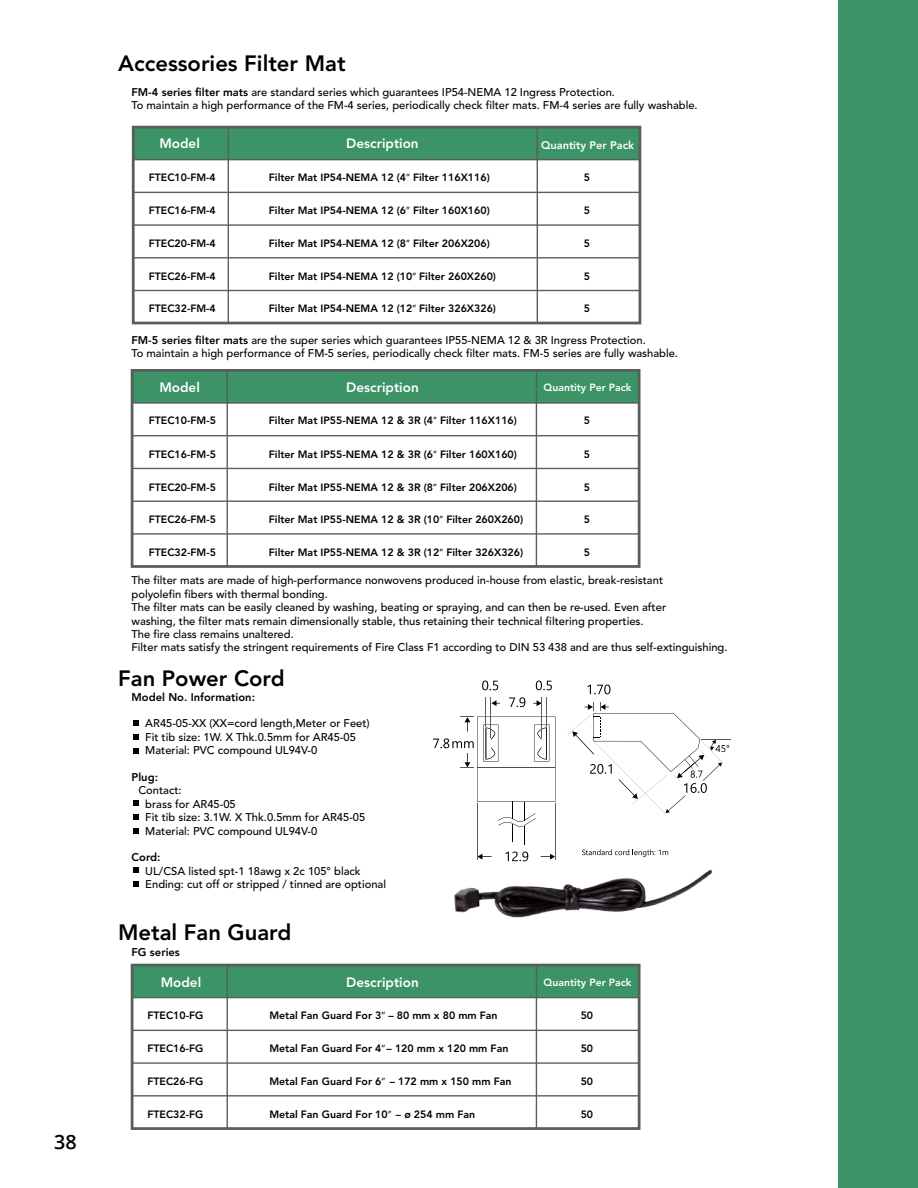
<style>
.page{position:relative;width:918px;height:1188px;background:#fff}
.page>*{position:absolute;margin:0;border:0;box-sizing:border-box;transform-origin:0 0}
.t1{font:800 22.05px "Avenir";color:#000}
.t2{font:600 19.8px "Open Sans";color:#000}
.t3{font:800 13.5px "Avenir";color:#fff}
.t4{font:500 11.1px/13.4px "Avenir";color:#000}
.t5{font:800 11.1px "Avenir";color:#000}
.t6{font:800 10.95px "Avenir";color:#fff}
.t7{font:800 10.5px "Avenir";color:#000}
.t8{font:800 10.35px "Avenir";color:#fff}
.s1{font-weight:800}
.s2{font-family:"Myriad Pro";font-weight:400}
</style>
<div class="page">
<div style="left:838px;top:0;width:80px;height:1188px;background:#3b9366"></div>
<div style="left:133px;top:126px;width:507px;height:34px;background:#3b9366"></div>
<div style="left:132px;top:126px;width:509px;height:198px;border:3px solid #585e5c"></div>
<hr style="left:133px;top:159px;width:507px;height:1px;background:#585e5c">
<hr style="left:228px;top:127px;width:1px;height:196px;background:#585e5c">
<hr style="left:537px;top:127px;width:1px;height:196px;background:#585e5c">
<hr style="left:133px;top:192px;width:507px;height:1px;background:#585e5c">
<hr style="left:133px;top:224px;width:507px;height:2px;background:#585e5c">
<hr style="left:133px;top:257px;width:507px;height:1px;background:#585e5c">
<hr style="left:132px;top:290px;width:507px;height:1px;background:#585e5c">
<div style="left:132px;top:369px;width:507px;height:34px;background:#3b9366"></div>
<div style="left:131px;top:369px;width:510px;height:199px;border:3px solid #585e5c"></div>
<hr style="left:132px;top:402px;width:507px;height:2px;background:#585e5c">
<hr style="left:227px;top:370px;width:1px;height:196px;background:#585e5c">
<hr style="left:536px;top:370px;width:1px;height:196px;background:#585e5c">
<hr style="left:132px;top:435px;width:507px;height:1px;background:#585e5c">
<hr style="left:132px;top:468px;width:507px;height:1px;background:#585e5c">
<hr style="left:132px;top:501px;width:507px;height:1px;background:#585e5c">
<hr style="left:131px;top:533px;width:507px;height:2px;background:#585e5c">
<div style="left:132px;top:964px;width:507px;height:34px;background:#3b9366"></div>
<div style="left:131px;top:964px;width:510px;height:166px;border:3px solid #585e5c"></div>
<hr style="left:132px;top:997px;width:507px;height:1px;background:#585e5c">
<hr style="left:227px;top:965px;width:1px;height:164px;background:#585e5c">
<hr style="left:536px;top:965px;width:1px;height:164px;background:#585e5c">
<hr style="left:132px;top:1030px;width:507px;height:1px;background:#585e5c">
<hr style="left:132px;top:1062px;width:507px;height:2px;background:#585e5c">
<hr style="left:132px;top:1095px;width:507px;height:2px;background:#585e5c">
<svg style="left:133px;top:720px;width:6px;height:6px"></svg>
<svg style="left:133px;top:734px;width:6px;height:6px"></svg>
<svg style="left:133px;top:748px;width:6px;height:6px"></svg>
<svg style="left:133px;top:800px;width:6px;height:6px"></svg>
<svg style="left:133px;top:814px;width:6px;height:6px"></svg>
<svg style="left:133px;top:828px;width:6px;height:6px"></svg>
<svg style="left:133px;top:868px;width:6px;height:5px"></svg>
<svg style="left:133px;top:881px;width:6px;height:6px"></svg>
<img style="left:454px;top:852px;width:259px;height:66px">
<svg style="left:541px;top:854px;width:14px;height:6px"></svg>
<svg style="left:478px;top:854px;width:14px;height:6px"></svg>
<hr style="left:555px;top:803px;width:1px;height:57px;background:#585e5c">
<hr style="left:477px;top:803px;width:1px;height:57px;background:#585e5c">
<svg style="left:588px;top:684px;width:22px;height:10px"></svg>
<svg style="left:506px;top:851px;width:22px;height:10px"></svg>
<svg style="left:433px;top:697px;width:122px;height:148px"></svg>
<svg style="left:536px;top:681px;width:16px;height:9px"></svg>
<svg style="left:482px;top:681px;width:16px;height:9px"></svg>
<svg style="left:567px;top:702px;width:163px;height:112px"></svg>
<svg style="left:582px;top:849px;width:86px;height:8px"></svg>
<h2 class="t2" style="left:54px;top:1128px;width:24px">38</h2>
<h1 class="t1" style="left:118px;top:51px;width:229px">Accessories Filter Mat</h1>
<p class="t4" style="left:132px;top:86px;width:568px"><span class="s1">FM-4 series filter mats</span> are standard series which guarantees IP54-NEMA 12 Ingress Protection.<br>To maintain a high performance of the FM-4 series, periodically check filter mats. FM-4 series are fully washable.</p>
<p class="t3" style="left:159px;top:135px;width:42px">Model</p>
<p class="t3" style="left:346px;top:135px;width:74px">Description</p>
<p class="t6" style="left:541px;top:138px;width:94px">Quantity Per Pack</p>
<p class="t7" style="left:269px;top:171px;width:222px">Filter Mat IP54-NEMA 12 (4<span class="s2">”</span> Filter 116X116)</p>
<p class="t7" style="left:269px;top:205px;width:222px">Filter Mat IP54-NEMA 12 (6<span class="s2">”</span> Filter 160X160)</p>
<p class="t7" style="left:269px;top:237px;width:222px">Filter Mat IP54-NEMA 12 (8<span class="s2">”</span> Filter 206X206)</p>
<p class="t7" style="left:269px;top:270px;width:229px">Filter Mat IP54-NEMA 12 (10<span class="s2">”</span> Filter 260X260)</p>
<p class="t7" style="left:269px;top:302px;width:229px">Filter Mat IP54-NEMA 12 (12<span class="s2">”</span> Filter 326X326)</p>
<p class="t7" style="left:149px;top:171px;width:69px">FTEC10-FM-4</p>
<p class="t7" style="left:584px;top:171px;width:8px">5</p>
<p class="t7" style="left:584px;top:204px;width:8px">5</p>
<p class="t7" style="left:584px;top:237px;width:8px">5</p>
<p class="t7" style="left:584px;top:270px;width:8px">5</p>
<p class="t7" style="left:584px;top:302px;width:8px">5</p>
<p class="t7" style="left:149px;top:205px;width:69px">FTEC16-FM-4</p>
<p class="t7" style="left:149px;top:237px;width:69px">FTEC20-FM-4</p>
<p class="t7" style="left:149px;top:270px;width:69px">FTEC26-FM-4</p>
<p class="t7" style="left:149px;top:302px;width:69px">FTEC32-FM-4</p>
<p class="t4" style="left:132px;top:334px;width:548px"><span class="s1">FM-5 series filter mats</span> are the super series which guarantees IP55-NEMA 12 &amp; 3R Ingress Protection.<br>To maintain a high performance of FM-5 series, periodically check filter mats. FM-5 series are fully washable.</p>
<p class="t3" style="left:159px;top:380px;width:42px">Model</p>
<p class="t3" style="left:346px;top:380px;width:74px">Description</p>
<p class="t8" style="left:544px;top:382px;width:89px">Quantity Per Pack</p>
<p class="t7" style="left:269px;top:415px;width:250px">Filter Mat IP55-NEMA 12 &amp; 3R (4<span class="s2">”</span> Filter 116X116)</p>
<p class="t7" style="left:269px;top:448px;width:250px">Filter Mat IP55-NEMA 12 &amp; 3R (6<span class="s2">”</span> Filter 160X160)</p>
<p class="t7" style="left:269px;top:481px;width:250px">Filter Mat IP55-NEMA 12 &amp; 3R (8<span class="s2">”</span> Filter 206X206)</p>
<p class="t7" style="left:269px;top:514px;width:256px">Filter Mat IP55-NEMA 12 &amp; 3R (10<span class="s2">”</span> Filter 260X260)</p>
<p class="t7" style="left:269px;top:546px;width:256px">Filter Mat IP55-NEMA 12 &amp; 3R (12<span class="s2">”</span> Filter 326X326)</p>
<p class="t7" style="left:149px;top:415px;width:69px">FTEC10-FM-5</p>
<p class="t7" style="left:584px;top:415px;width:8px">5</p>
<p class="t7" style="left:584px;top:448px;width:8px">5</p>
<p class="t7" style="left:584px;top:481px;width:8px">5</p>
<p class="t7" style="left:584px;top:514px;width:8px">5</p>
<p class="t7" style="left:584px;top:546px;width:8px">5</p>
<p class="t7" style="left:149px;top:448px;width:69px">FTEC16-FM-5</p>
<p class="t7" style="left:149px;top:481px;width:69px">FTEC20-FM-5</p>
<p class="t7" style="left:149px;top:514px;width:69px">FTEC26-FM-5</p>
<p class="t7" style="left:149px;top:546px;width:69px">FTEC32-FM-5</p>
<p class="t4" style="left:132px;top:574px;width:598px">The filter mats are made of high-performance nonwovens produced in-house from elastic, break-resistant<br>polyolefin fibers with thermal bonding.<br>The filter mats can be easily cleaned by washing, beating or spraying, and can then be re-used. Even after<br>washing, the filter mats remain dimensionally stable, thus retaining their technical filtering properties.<br>The fire class remains unaltered.<br>Filter mats satisfy the stringent requirements of Fire Class F1 according to DIN 53 438 and are thus self-extinguishing.</p>
<p class="t5" style="left:132px;top:690px;width:125px">Model No. Information:</p>
<p class="t4" style="left:145px;top:717px;width:226px">AR45-05-XX (XX=cord length,Meter or Feet)<br>Fit tib size: 1W. X Thk.0.5mm for AR45-05<br>Material: PVC compound UL94V-0</p>
<p class="t5" style="left:132px;top:771px;width:28px">Plug:</p>
<p class="t4" style="left:145px;top:784px;width:222px;text-indent:-7px">Contact:<br>brass for AR45-05<br>Fit tib size: 3.1W. X Thk.0.5mm for AR45-05<br>Material: PVC compound UL94V-0</p>
<h1 class="t1" style="left:118px;top:665px;width:168px">Fan Power Cord</h1>
<p class="t5" style="left:132px;top:851px;width:30px">Cord:</p>
<p class="t4" style="left:145px;top:865px;width:242px">UL/CSA listed spt-1 18awg x 2c 105° black<br>Ending: cut off or stripped / tinned are optional</p>
<h1 class="t1" style="left:118px;top:919px;width:175px">Metal Fan Guard</h1>
<p class="t5" style="left:132px;top:946px;width:50px">FG series</p>
<p class="t3" style="left:161px;top:974px;width:42px">Model</p>
<p class="t3" style="left:346px;top:974px;width:74px">Description</p>
<p class="t8" style="left:544px;top:976px;width:89px">Quantity Per Pack</p>
<p class="t7" style="left:269px;top:1009px;width:230px">Metal Fan Guard For 3<span class="s2">’’</span> – 80 mm x 80 mm Fan</p>
<p class="t7" style="left:269px;top:1043px;width:241px">Metal Fan Guard For 4<span class="s2">’’</span> – 120 mm x 120 mm Fan</p>
<p class="t7" style="left:269px;top:1075px;width:244px">Metal Fan Guard For 6<span class="s2">’’</span> – 172 mm x 150 mm Fan</p>
<p class="t7" style="left:269px;top:1108px;width:207px">Metal Fan Guard For 10<span class="s2">’’</span> – ø 254 mm Fan</p>
<p class="t7" style="left:147px;top:1009px;width:57px">FTEC10-FG</p>
<p class="t7" style="left:581px;top:1009px;width:14px">50</p>
<p class="t7" style="left:581px;top:1043px;width:14px">50</p>
<p class="t7" style="left:581px;top:1075px;width:14px">50</p>
<p class="t7" style="left:581px;top:1108px;width:14px">50</p>
<p class="t7" style="left:147px;top:1043px;width:57px">FTEC16-FG</p>
<p class="t7" style="left:147px;top:1075px;width:57px">FTEC26-FG</p>
<p class="t7" style="left:147px;top:1108px;width:57px">FTEC32-FG</p>
</div>
